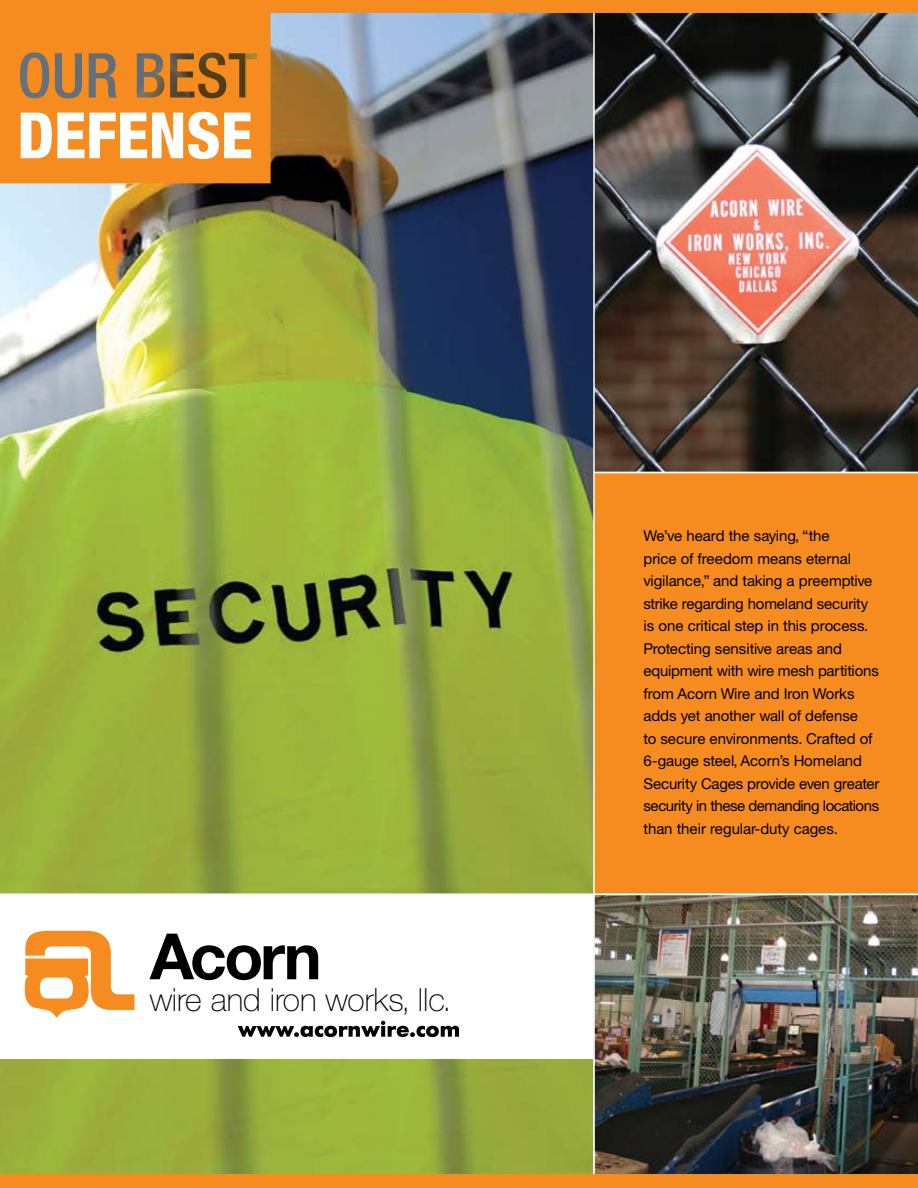
<style>
.page{position:relative;width:918px;height:1188px;background:#fff}
.page>*{position:absolute;margin:0;border:0;box-sizing:border-box;transform-origin:0 0}
.t1{font:800 condensed 63.9px "Helvetica Neue";color:#fff}
.t2{font:700 63.9px "Helvetica Neue";letter-spacing:-.045em;color:#000}
.t3{font:100 31.95px "Helvetica Neue";color:#000}
.t4{font:15px/22.5px "Helvetica Neue";letter-spacing:-.01em;color:#000}
</style>
<div class="page">
<img style="left:0;top:1060px;width:593px;height:114px">
<img style="left:593px;top:895px;width:325px;height:279px">
<img style="left:595px;top:14px;width:323px;height:458px">
<div style="left:595px;top:473px;width:323px;height:421px;background:#f68b1f"></div>
<svg style="left:0;top:14px;width:595px;height:881px;background:#83924c"></svg>
<svg style="left:25px;top:931px;width:109px;height:87px"></svg>
<svg style="left:0;top:14px;width:271px;height:169px;background:#e78624"></svg>
<div style="left:0;top:0;width:918px;height:14px;background:#f68b1f"></div>
<svg style="left:238px;top:1021px;width:221px;height:16px"></svg>
<div style="left:0;top:1174px;width:918px;height:14px;background:#f68b1f"></div>
<h1 class="t1" style="left:17px;top:96px;width:237px">DEFENSE</h1>
<h1 class="t2" style="left:150px;top:917px;width:173px">Acorn</h1>
<h2 class="t3" style="left:150px;top:982px;width:303px">wire and iron works, llc.</h2>
<p class="t4" style="left:644px;top:525px;width:238px">We’ve heard the saying, “the<br>price of freedom means eternal vigilance,” and taking a preemptive strike regarding homeland security is one critical step in this process.<br>Protecting sensitive areas and equipment with wire mesh partitions from Acorn Wire and Iron Works adds yet another wall of defense<br>to secure environments. Crafted of 6-gauge steel, Acorn’s Homeland Security Cages provide even greater security in these demanding locations than their regular-duty cages.</p>
</div>
